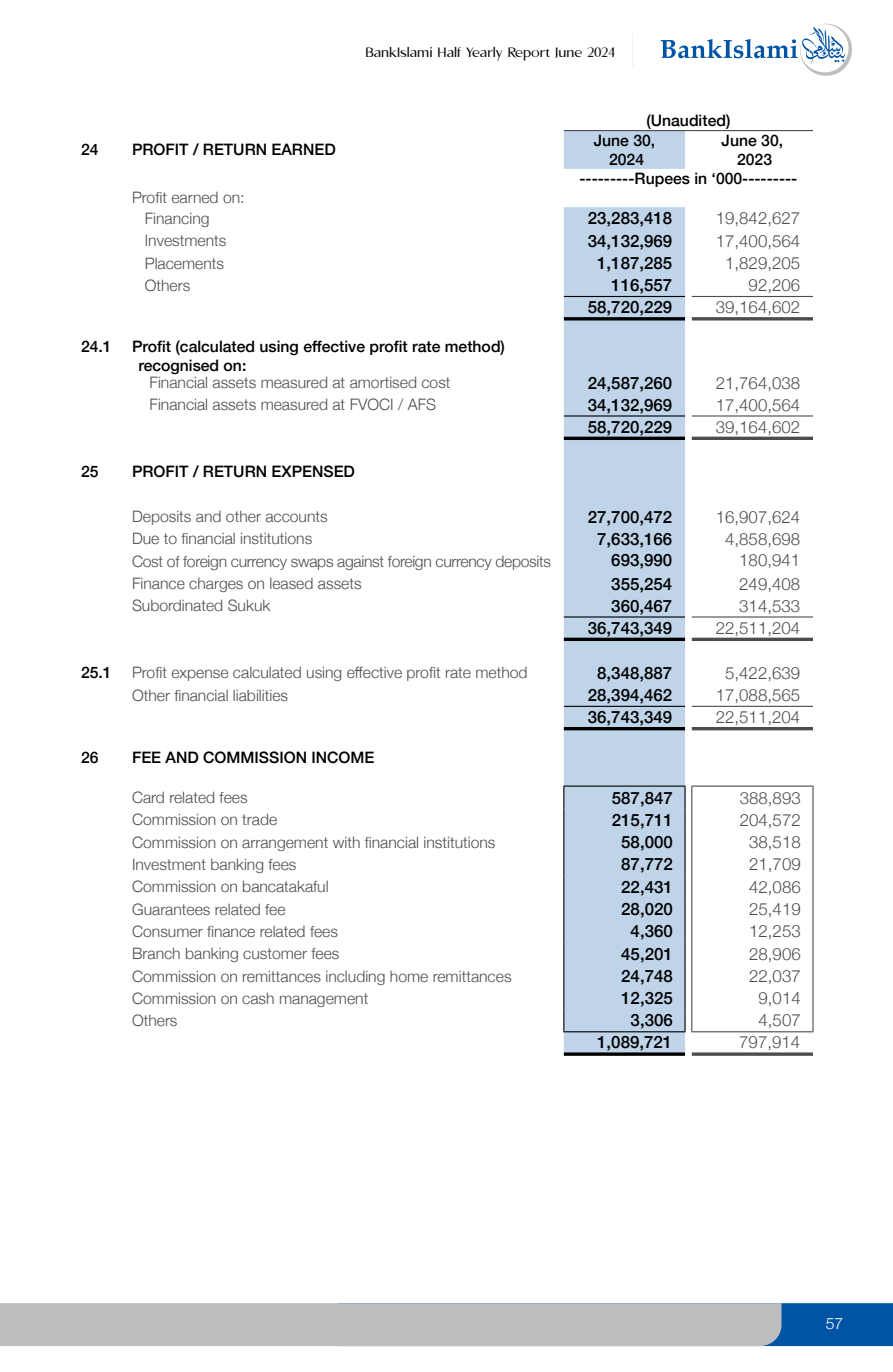
<style>
.page{position:relative;width:893px;height:1372px;background:#fff}
.page>*{position:absolute;margin:0;border:0;box-sizing:border-box;transform-origin:0 0}
.t1{font:500 16.88px "Helvetica Neue";color:#000}
.t2{font:300 16.88px "Helvetica Neue";color:#4d4d4f}
.t3{font:300 15.75px/20.7px "Helvetica Neue";color:#4d4d4f}
.t4{font:500 15.75px/18.9px "Helvetica Neue";color:#000;text-align:center}
.t5{font:300 15.75px "Helvetica Neue";letter-spacing:-.02em;color:#4d4d4f}
.t6{font:300 15.75px "Helvetica Neue";color:#fff}
.t7{font:13.5px "APOLLO";letter-spacing:.05em;color:#000}
</style>
<div class="page">
<hr style="left:632px;top:33px;width:1px;height:35px;background:#e6e7e8">
<svg style="left:661px;top:24px;width:191px;height:52px"></svg>
<svg style="left:0;top:1303px;width:893px;height:42px;background:#a4b0bc"></svg>
<svg style="left:564px;top:131px;width:121px;height:921px;background:#c2d5e9"></svg>
<hr style="left:564px;top:130px;width:121px;height:1px;background:#4d4d4f">
<hr style="left:692px;top:130px;width:121px;height:1px;background:#4d4d4f">
<hr style="left:692px;top:296px;width:121px;height:1px;background:#4d4d4f">
<hr style="left:692px;top:415px;width:121px;height:1px;background:#4d4d4f">
<hr style="left:692px;top:616px;width:121px;height:1px;background:#4d4d4f">
<hr style="left:692px;top:705px;width:121px;height:2px;background:#4d4d4f">
<hr style="left:564px;top:296px;width:121px;height:1px;background:#000">
<hr style="left:564px;top:415px;width:121px;height:1px;background:#000">
<hr style="left:564px;top:616px;width:121px;height:1px;background:#000">
<hr style="left:564px;top:705px;width:121px;height:2px;background:#000">
<hr style="left:564px;top:317px;width:121px;height:3px;background:#000">
<svg style="left:564px;top:436px;width:121px;height:4px"></svg>
<svg style="left:564px;top:637px;width:121px;height:4px"></svg>
<hr style="left:564px;top:727px;width:121px;height:3px;background:#000">
<hr style="left:564px;top:1052px;width:121px;height:3px;background:#000">
<hr style="left:692px;top:317px;width:121px;height:3px;background:#4d4d4f">
<svg style="left:692px;top:436px;width:121px;height:4px"></svg>
<svg style="left:692px;top:637px;width:121px;height:4px"></svg>
<hr style="left:692px;top:727px;width:121px;height:3px;background:#4d4d4f">
<hr style="left:692px;top:1052px;width:121px;height:3px;background:#4d4d4f">
<hr style="left:563px;top:785px;width:123px;height:1px;background:#000">
<hr style="left:684px;top:786px;width:2px;height:22px;background:#000">
<hr style="left:684px;top:808px;width:2px;height:22px;background:#000">
<hr style="left:684px;top:830px;width:2px;height:23px;background:#000">
<hr style="left:684px;top:853px;width:2px;height:22px;background:#000">
<hr style="left:684px;top:875px;width:2px;height:22px;background:#000">
<hr style="left:684px;top:897px;width:2px;height:23px;background:#000">
<hr style="left:684px;top:920px;width:2px;height:22px;background:#000">
<hr style="left:684px;top:942px;width:2px;height:22px;background:#000">
<hr style="left:684px;top:964px;width:2px;height:23px;background:#000">
<hr style="left:684px;top:987px;width:2px;height:22px;background:#000">
<div style="left:563px;top:728px;width:122px;height:303px;background:#bfd4e9"></div>
<hr style="left:684px;top:1009px;width:2px;height:22px;background:#000">
<hr style="left:691px;top:785px;width:122px;height:1px;background:#4d4d4f">
<svg style="left:691px;top:786px;width:1px;height:245px"></svg>
<svg style="left:812px;top:786px;width:1px;height:245px"></svg>
<hr style="left:563px;top:1031px;width:123px;height:1px;background:#000">
<hr style="left:691px;top:1031px;width:122px;height:1px;background:#4d4d4f">
<p class="t7" style="left:366px;top:44px;width:250px">BankIslami Half Yearly Report June 2024</p>
<p class="t4" style="left:646px;top:110px;width:86px">(Unaudited)</p>
<p class="t4" style="left:81px;top:139px;width:19px">24</p>
<p class="t4" style="left:132px;top:139px;width:205px">PROFIT / RETURN EARNED</p>
<p class="t4" style="left:594px;top:130px;width:63px">June 30,<br>2024</p>
<p class="t4" style="left:722px;top:130px;width:63px">June 30,</p>
<p class="t4" style="left:737px;top:149px;width:37px">2023</p>
<p class="t4" style="left:579px;top:168px;width:219px">---------Rupees in ‘000---------</p>
<p class="t3" style="left:145px;top:186px;width:101px;text-indent:-13px">Profit earned on:<br>Financing</p>
<p class="t1" style="left:588px;top:205px;width:86px">23,283,418</p>
<p class="t2" style="left:716px;top:205px;width:86px">19,842,627</p>
<p class="t3" style="left:145px;top:229px;width:83px">Investments</p>
<p class="t1" style="left:588px;top:227px;width:86px">34,132,969</p>
<p class="t2" style="left:716px;top:227px;width:86px">17,400,564</p>
<p class="t3" style="left:145px;top:251px;width:81px">Placements</p>
<p class="t1" style="left:597px;top:249px;width:77px">1,187,285</p>
<p class="t2" style="left:725px;top:249px;width:77px">1,829,205</p>
<p class="t3" style="left:145px;top:274px;width:47px">Others</p>
<p class="t1" style="left:611px;top:271px;width:62px">116,557</p>
<p class="t2" style="left:749px;top:271px;width:53px">92,206</p>
<p class="t1" style="left:588px;top:293px;width:86px">58,720,229</p>
<p class="t2" style="left:716px;top:293px;width:86px">39,164,602</p>
<p class="t4" style="left:81px;top:336px;width:32px">24.1</p>
<p class="t4" style="left:138px;top:336px;width:368px;text-align:left;text-indent:-6px">Profit (calculated using effective profit rate method) recognised on:</p>
<p class="t3" style="left:150px;top:371px;width:303px">Financial assets measured at amortised cost</p>
<p class="t1" style="left:588px;top:369px;width:86px">24,587,260</p>
<p class="t2" style="left:716px;top:369px;width:86px">21,764,038</p>
<p class="t3" style="left:150px;top:393px;width:288px">Financial assets measured at FVOCI / AFS</p>
<p class="t1" style="left:588px;top:391px;width:86px">34,132,969</p>
<p class="t2" style="left:716px;top:391px;width:86px">17,400,564</p>
<p class="t1" style="left:588px;top:413px;width:86px">58,720,229</p>
<p class="t2" style="left:716px;top:413px;width:86px">39,164,602</p>
<p class="t4" style="left:81px;top:461px;width:19px">25</p>
<p class="t4" style="left:132px;top:461px;width:224px">PROFIT / RETURN EXPENSED</p>
<p class="t3" style="left:132px;top:505px;width:197px">Deposits and other accounts</p>
<p class="t1" style="left:588px;top:503px;width:86px">27,700,472</p>
<p class="t2" style="left:716px;top:503px;width:86px">16,907,624</p>
<p class="t3" style="left:132px;top:527px;width:182px">Due to financial institutions</p>
<p class="t1" style="left:597px;top:525px;width:77px">7,633,166</p>
<p class="t2" style="left:725px;top:525px;width:77px">4,858,698</p>
<p class="t5" style="left:132px;top:548px;width:420px">Cost of foreign currency swaps against foreign currency deposits</p>
<p class="t1" style="left:611px;top:546px;width:62px">693,990</p>
<p class="t2" style="left:739px;top:546px;width:62px">180,941</p>
<p class="t3" style="left:132px;top:572px;width:231px">Finance charges on leased assets</p>
<p class="t1" style="left:611px;top:570px;width:62px">355,254</p>
<p class="t2" style="left:739px;top:570px;width:62px">249,408</p>
<p class="t3" style="left:132px;top:594px;width:140px">Subordinated Sukuk</p>
<p class="t1" style="left:611px;top:592px;width:62px">360,467</p>
<p class="t2" style="left:739px;top:592px;width:62px">314,533</p>
<p class="t1" style="left:588px;top:614px;width:86px">36,743,349</p>
<p class="t2" style="left:716px;top:614px;width:86px">22,511,204</p>
<p class="t4" style="left:81px;top:662px;width:32px">25.1</p>
<p class="t3" style="left:132px;top:661px;width:397px">Profit expense calculated using effective profit rate method</p>
<p class="t1" style="left:597px;top:659px;width:77px">8,348,887</p>
<p class="t2" style="left:725px;top:659px;width:77px">5,422,639</p>
<p class="t3" style="left:132px;top:683px;width:158px">Other financial liabilities</p>
<p class="t1" style="left:588px;top:681px;width:86px">28,394,462</p>
<p class="t2" style="left:716px;top:681px;width:86px">17,088,565</p>
<p class="t1" style="left:588px;top:703px;width:86px">36,743,349</p>
<p class="t2" style="left:716px;top:703px;width:86px">22,511,204</p>
<p class="t4" style="left:81px;top:746px;width:19px">26</p>
<p class="t4" style="left:132px;top:746px;width:244px">FEE AND COMMISSION INCOME</p>
<p class="t3" style="left:132px;top:785px;width:117px">Card related fees</p>
<p class="t1" style="left:612px;top:784px;width:62px">587,847</p>
<p class="t2" style="left:740px;top:784px;width:62px">388,893</p>
<p class="t3" style="left:132px;top:808px;width:147px">Commission on trade</p>
<p class="t1" style="left:612px;top:806px;width:62px">215,711</p>
<p class="t2" style="left:740px;top:806px;width:62px">204,572</p>
<p class="t3" style="left:132px;top:830px;width:365px">Commission on arrangement with financial institutions</p>
<p class="t1" style="left:621px;top:828px;width:53px">58,000</p>
<p class="t2" style="left:749px;top:828px;width:53px">38,518</p>
<p class="t3" style="left:132px;top:852px;width:166px">Investment banking fees</p>
<p class="t1" style="left:621px;top:850px;width:53px">87,772</p>
<p class="t2" style="left:749px;top:850px;width:53px">21,709</p>
<p class="t3" style="left:132px;top:875px;width:198px">Commission on bancatakaful</p>
<p class="t1" style="left:621px;top:873px;width:53px">22,431</p>
<p class="t2" style="left:749px;top:873px;width:53px">42,086</p>
<p class="t3" style="left:132px;top:897px;width:155px">Guarantees related fee</p>
<p class="t1" style="left:621px;top:895px;width:53px">28,020</p>
<p class="t2" style="left:749px;top:895px;width:53px">25,419</p>
<p class="t3" style="left:132px;top:919px;width:207px">Consumer finance related fees</p>
<p class="t1" style="left:631px;top:917px;width:44px">4,360</p>
<p class="t2" style="left:749px;top:917px;width:53px">12,253</p>
<p class="t3" style="left:132px;top:942px;width:209px">Branch banking customer fees</p>
<p class="t1" style="left:621px;top:940px;width:53px">45,201</p>
<p class="t2" style="left:749px;top:940px;width:53px">28,906</p>
<p class="t3" style="left:132px;top:964px;width:381px">Commission on remittances including home remittances</p>
<p class="t1" style="left:621px;top:962px;width:53px">24,748</p>
<p class="t2" style="left:749px;top:962px;width:53px">22,037</p>
<p class="t3" style="left:132px;top:986px;width:238px">Commission on cash management</p>
<p class="t1" style="left:621px;top:984px;width:53px">12,325</p>
<p class="t2" style="left:759px;top:984px;width:44px">9,014</p>
<p class="t3" style="left:132px;top:1009px;width:47px">Others</p>
<p class="t1" style="left:631px;top:1006px;width:44px">3,306</p>
<p class="t2" style="left:759px;top:1006px;width:44px">4,507</p>
<p class="t1" style="left:597px;top:1028px;width:77px">1,089,721</p>
<p class="t2" style="left:739px;top:1028px;width:62px">797,914</p>
<p class="t6" style="left:826px;top:1310px;width:19px">57</p>
</div>
